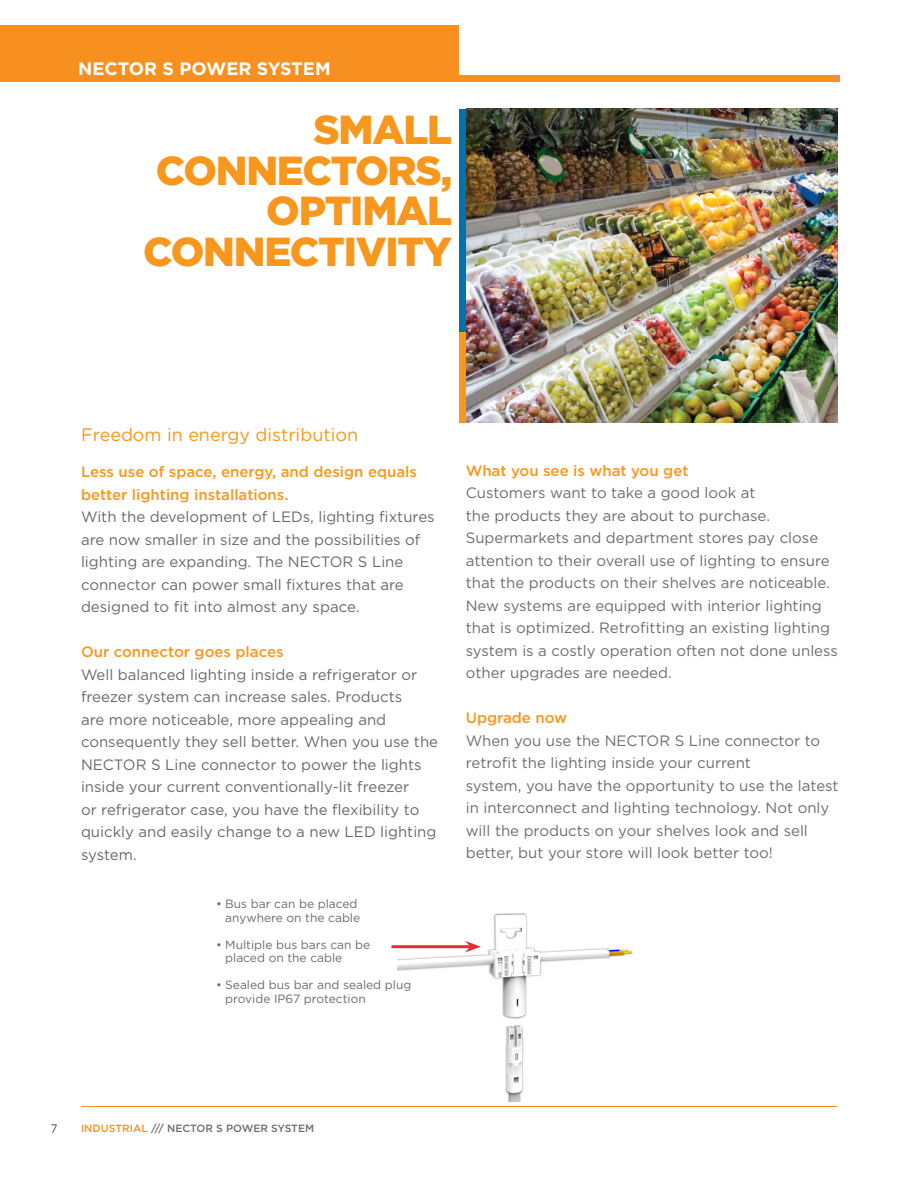
<style>
.page{position:relative;width:918px;height:1188px;background:#fff}
.page>*{position:absolute;margin:0;border:0;box-sizing:border-box;transform-origin:0 0}
.t1{font:900 40.5px/40.5px "Gotham";letter-spacing:-.03em;color:#f8971d;text-align:right}
.t2{font:18px "Gotham";color:#f8971d}
.t3{font:700 18px "Gotham";color:#fff}
.t4{font:15px/22.5px "Gotham";color:#6d6e71}
.t5{font:15px/22.5px "Gotham";color:#696a6d}
.t6{font:500 15px/22.5px "Gotham";color:#f8971d}
.t7{font:12px/13.5px "Gotham";color:#6a6c74}
.t8{font:300 12px "Gotham";color:#000}
.t9{font:500 10.5px "Gotham";color:#6a6c74}
.s1{color:#6d6e71}
.s2{color:#f7901e}
</style>
<div class="page">
<div style="left:459px;top:312px;width:8px;height:111px;background:#f8971d"></div>
<div style="left:459px;top:109px;width:8px;height:223px;background:#0073ae"></div>
<img style="left:398px;top:913px;width:235px;height:189px">
<hr style="left:392px;top:945px;width:78px;height:3px;background:#e82c2e">
<svg style="left:465px;top:941px;width:16px;height:12px"></svg>
<div style="left:0;top:26px;width:459px;height:56px;background:#f7901e"></div>
<div style="left:0;top:76px;width:840px;height:6px;background:#f7901e"></div>
<img style="left:467px;top:109px;width:371px;height:314px">
<p class="t3" style="left:78px;top:56px;width:254px">NECTOR S POWER SYSTEM</p>
<h1 class="t1" style="left:143px;top:109px;width:311px">SMALL<br>CONNECTORS,<br>OPTIMAL<br>CONNECTIVITY</h1>
<p class="t2" style="left:81px;top:423px;width:279px">Freedom in energy distribution</p>
<p class="t6" style="left:81px;top:461px;width:338px">Less use of space, energy, and design equals better lighting installations.</p>
<p class="t5" style="left:81px;top:505px;width:355px">With the development of LEDs, lighting fixtures are now smaller in size and the possibilities of lighting are expanding. The NECTOR S Line con<span class="s1">nector</span> can power small fixtures that are designed to fit into almost any space.</p>
<p class="t6" style="left:81px;top:641px;width:204px">Our connector goes places</p>
<p class="t5" style="left:81px;top:663px;width:359px">Well balanced lighting inside a refrigerator or freezer system can increase sales. Products<br>are more noticeable, more appealing and consequently they sell better. When you use the NECTOR S Line con<span class="s1">nector</span> to power the lights inside your current conventionally-lit freezer<br>or refrigerator case, you have the flexibility to quickly and easily change to a new LED lighting system.</p>
<p class="t7" style="left:216px;top:897px;width:146px;text-align:right">• Bus bar can be placed anywhere on the cable</p>
<p class="t7" style="left:225px;top:937px;width:146px;text-indent:-9px">• Multiple bus bars can be placed on the cable</p>
<p class="t7" style="left:225px;top:978px;width:188px;text-indent:-9px">• Sealed bus bar and sealed plug provide IP67 protection</p>
<p class="t6" style="left:466px;top:459px;width:224px">What you see is what you get</p>
<p class="t4" style="left:466px;top:481px;width:374px">Customers want to take a good look at<br>the products they are about to purchase.<br>Supermarkets and department stores pay close attention to their overall use of lighting to ensure that the products on their shelves are noticeable.<br>New systems are equipped with interior lighting that is optimized. Retrofitting an existing lighting system is a costly operation often not done unless other upgrades are needed.</p>
<p class="t6" style="left:466px;top:707px;width:103px">Upgrade now</p>
<p class="t4" style="left:466px;top:729px;width:374px">When you use the NECTOR S Line connector to retrofit the lighting inside your current<br>system, you have the opportunity to use the latest in interconnect and lighting technology. Not only will the products on your shelves look and sell better, but your store will look better too!</p>
<p class="t8" style="left:50px;top:1121px;width:9px">7</p>
<p class="t9" style="left:81px;top:1122px;width:235px"><span class="s2">INDUSTRIAL</span> /// NECTOR S POWER SYSTEM</p>
</div>
